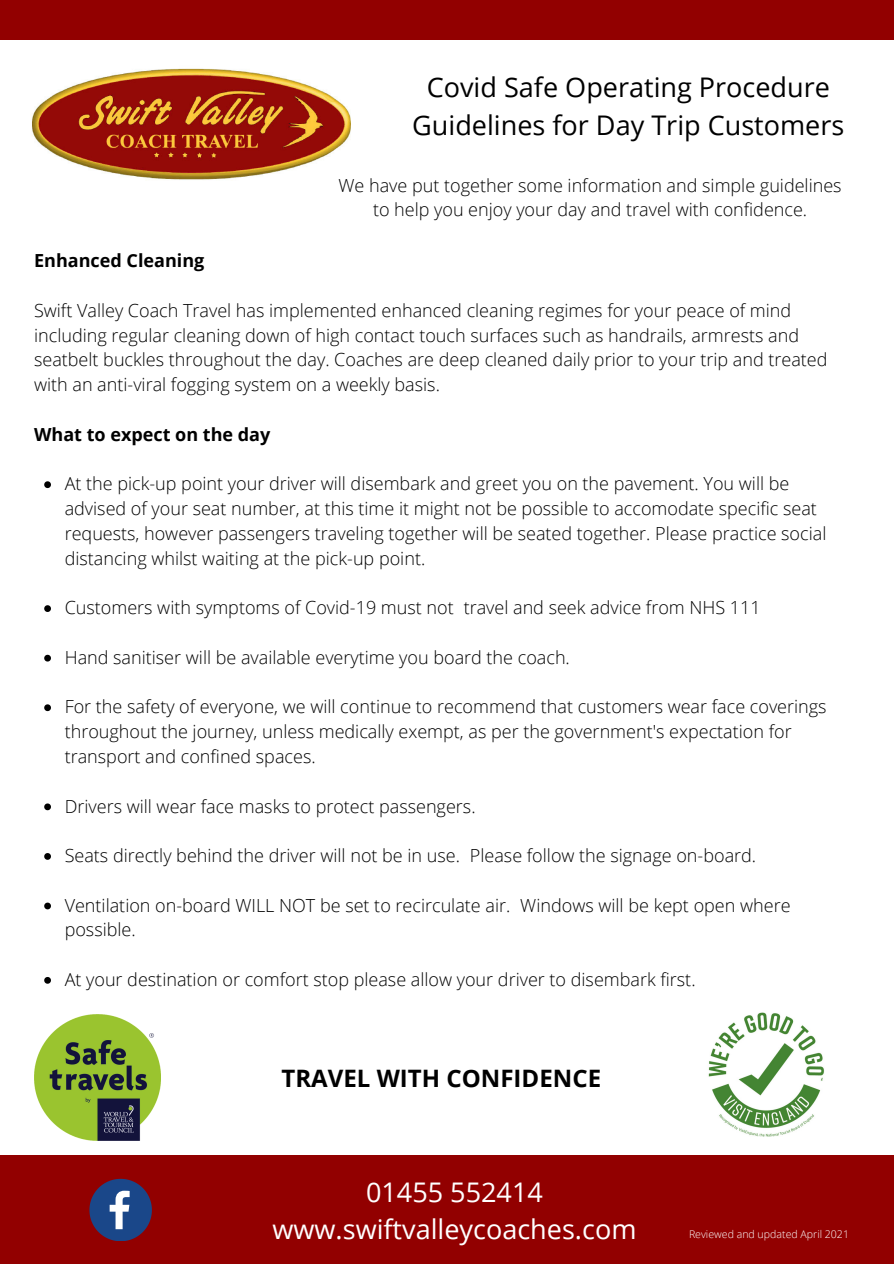
<style>
.page{position:relative;width:894px;height:1264px;background:#fff}
.page>*{position:absolute;margin:0;border:0;box-sizing:border-box;transform-origin:0 0}
.t1{font:27px "Open Sans";color:#000}
.t2{font:27px "Open Sans";color:#fff}
.t3{font:700 24px "Open Sans";color:#000}
.t4{font:300 18px/24.8px "Open Sans";color:#000}
.t5{font:700 18px "Open Sans";color:#000}
.t6{font:300 10.65px "Open Sans";color:#fff}
</style>
<div class="page">
<img style="left:708px;top:1012px;width:116px;height:125px">
<div style="left:0;top:1155px;width:893px;height:108px;background:#920000"></div>
<svg style="left:89px;top:1178px;width:62px;height:62px"></svg>
<div style="left:0;top:0;width:893px;height:40px;background:#920000"></div>
<img style="left:31px;top:68px;width:320px;height:112px">
<svg style="left:44px;top:481px;width:7px;height:7px"></svg>
<svg style="left:44px;top:605px;width:7px;height:7px"></svg>
<svg style="left:44px;top:654px;width:7px;height:7px"></svg>
<svg style="left:44px;top:704px;width:7px;height:7px"></svg>
<svg style="left:44px;top:803px;width:7px;height:7px"></svg>
<svg style="left:44px;top:853px;width:7px;height:6px"></svg>
<svg style="left:44px;top:902px;width:7px;height:7px"></svg>
<svg style="left:44px;top:977px;width:7px;height:6px"></svg>
<img style="left:34px;top:1014px;width:126px;height:126px">
<p class="t1" style="left:426px;top:68px;width:404px">Covid Safe Operating Procedure</p>
<p class="t1" style="left:412px;top:106px;width:433px">Guidelines for Day Trip Customers</p>
<p class="t4" style="left:338px;top:172px;width:504px;text-align:center">We have put together some information and simple guidelines to help you enjoy your day and travel with confidence.</p>
<p class="t5" style="left:34px;top:248px;width:172px">Enhanced Cleaning</p>
<p class="t4" style="left:34px;top:297px;width:794px">Swift Valley Coach Travel has implemented enhanced cleaning regimes for your peace of mind including regular cleaning down of high contact touch surfaces such as handrails, armrests and seatbelt buckles throughout the day. Coaches are deep cleaned daily prior to your trip and treated with an anti-viral fogging system on a weekly basis.</p>
<p class="t5" style="left:34px;top:421px;width:238px">What to expect on the day</p>
<p class="t4" style="left:65px;top:471px;width:763px">At the pick-up point your driver will disembark and greet you on the pavement. You will be advised of your seat number, at this time it might not be possible to accomodate specific seat requests, however passengers traveling together will be seated together. Please practice social distancing whilst waiting at the pick-up point.</p>
<p class="t4" style="left:65px;top:595px;width:697px">Customers with symptoms of Covid-19 must not travel and seek advice from NHS 111</p>
<p class="t4" style="left:65px;top:644px;width:506px">Hand sanitiser will be available everytime you board the coach.</p>
<p class="t4" style="left:65px;top:694px;width:763px">For the safety of everyone, we will continue to recommend that customers wear face coverings throughout the journey, unless medically exempt, as per the government's expectation for transport and confined spaces.</p>
<p class="t4" style="left:65px;top:793px;width:412px">Drivers will wear face masks to protect passengers.</p>
<p class="t4" style="left:65px;top:842px;width:692px">Seats directly behind the driver will not be in use. Please follow the signage on-board.</p>
<p class="t4" style="left:65px;top:892px;width:727px">Ventilation on-board WILL NOT be set to recirculate air. Windows will be kept open where possible.</p>
<p class="t4" style="left:65px;top:966px;width:632px">At your destination or comfort stop please allow your driver to disembark first.</p>
<p class="t3" style="left:281px;top:1061px;width:321px">TRAVEL WITH CONFIDENCE</p>
<p class="t2" style="left:366px;top:1172px;width:178px">01455 552414</p>
<p class="t2" style="left:272px;top:1209px;width:365px">www.swiftvalleycoaches.com</p>
<p class="t6" style="left:688px;top:1226px;width:161px">Reviewed and updated April 2021</p>
</div>
